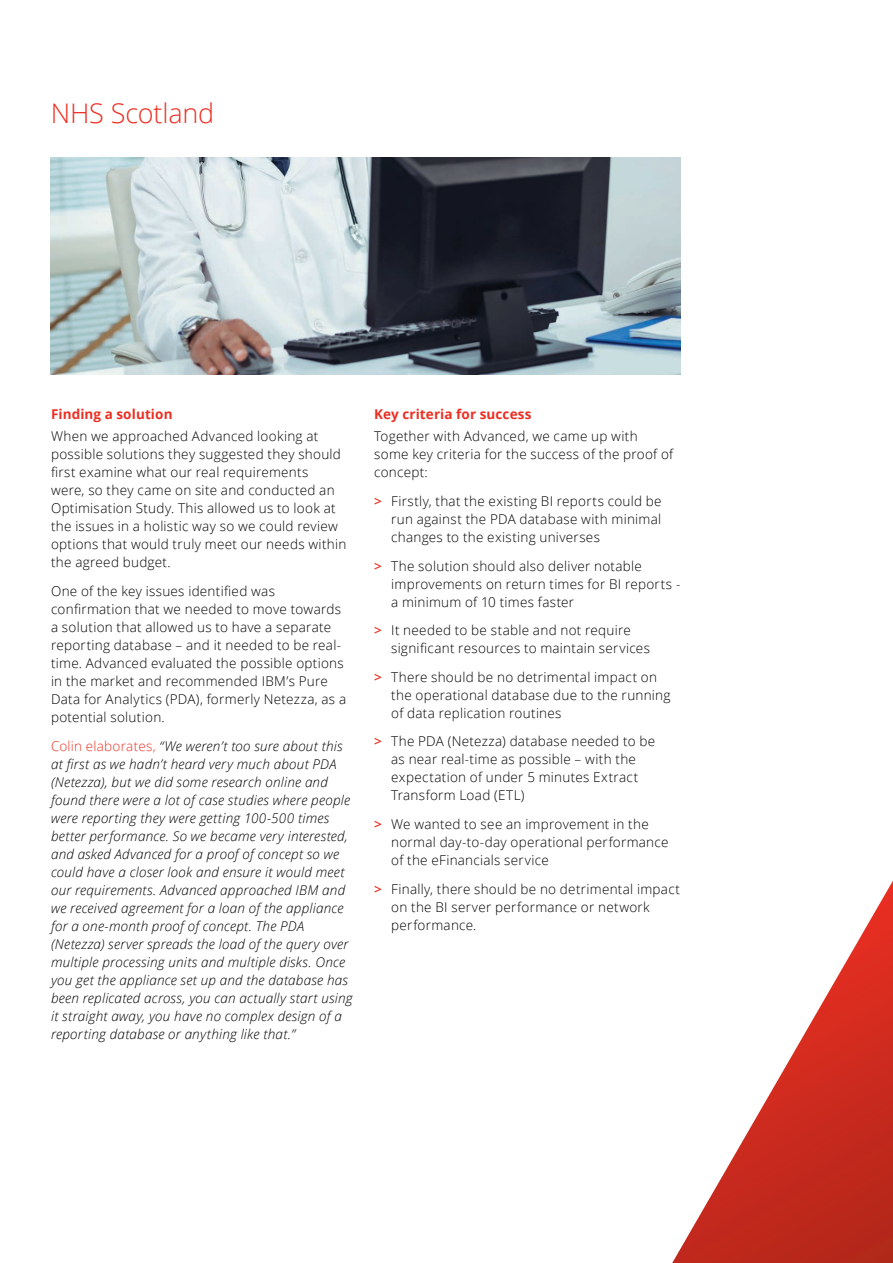
<style>
.page{position:relative;width:893px;height:1263px;background:#fff}
.page>*{position:absolute;margin:0;border:0;box-sizing:border-box;transform-origin:0 0}
.t1{font:300 27px "Open Sans";letter-spacing:-.01em;color:#ee2e22}
.t2{font:300 13.5px/18px "Open Sans";letter-spacing:.02em;color:#000}
.t3{font:italic 300 13.5px/18px "Open Sans";letter-spacing:.015em;color:#000}
.t4{font:700 13.5px "Open Sans";letter-spacing:.01em;color:#ee2e22}
.s1{font-style:normal;color:#ed3025}
.s2{font-weight:600;color:#ee2e22}
</style>
<div class="page">
<img style="left:51px;top:157px;width:629px;height:218px">
<svg style="left:672px;top:881px;width:221px;height:382px"></svg>
<h1 class="t1" style="left:51px;top:94px;width:165px">NHS Scotland</h1>
<p class="t4" style="left:51px;top:405px;width:123px">Finding a solution</p>
<p class="t2" style="left:51px;top:427px;width:297px">When we approached Advanced looking at possible solutions they suggested they should first examine what our real requirements<br>were, so they came on site and conducted an Optimisation Study. This allowed us to look at the issues in a holistic way so we could review options that would truly meet our needs within the agreed budget.</p>
<p class="t2" style="left:51px;top:582px;width:297px">One of the key issues identified was confirmation that we needed to move towards a solution that allowed us to have a separate reporting database – and it needed to be real&shy;time. Advanced evaluated the possible options in the market and recommended IBM’s Pure Data for Analytics (PDA), formerly Netezza, as a potential solution.</p>
<p class="t3" style="left:51px;top:736px;width:303px"><span class="s1">Colin elaborates,</span> “We weren’t too sure about this at first as we hadn’t heard very much about PDA (Netezza), but we did some research online and found there were a lot of case studies where people were reporting they were getting 100-500 times better performance. So we became very interested, and asked Advanced for a proof of concept so we could have a closer look and ensure it would meet our requirements. Advanced approached IBM and we received agreement for a loan of the appliance for a one-month proof of concept. The PDA (Netezza) server spreads the load of the query over multiple processing units and multiple disks. Once you get the appliance set up and the database has been replicated across, you can actually start using it straight away, you have no complex design of a reporting database or anything like that.”</p>
<p class="t4" style="left:374px;top:405px;width:159px">Key criteria for success</p>
<p class="t2" style="left:374px;top:427px;width:301px">Together with Advanced, we came up with some key criteria for the success of the proof of concept:</p>
<p class="t2" style="left:391px;top:492px;width:272px;text-align:justify;text-indent:-17px"><span class="s2">&gt;</span> Firstly, that the existing BI reports could be run against the PDA database with minimal changes to the existing universes</p>
<p class="t2" style="left:391px;top:556px;width:291px;text-indent:-17px"><span class="s2">&gt;</span> The solution should also deliver notable improvements on return times for BI reports - a minimum of 10 times faster</p>
<p class="t2" style="left:391px;top:621px;width:260px;text-indent:-17px"><span class="s2">&gt;</span> It needed to be stable and not require significant resources to maintain services</p>
<p class="t2" style="left:391px;top:667px;width:281px;text-indent:-17px"><span class="s2">&gt;</span> There should be no detrimental impact on the operational database due to the running of data replication routines</p>
<p class="t2" style="left:391px;top:732px;width:265px;text-indent:-17px"><span class="s2">&gt;</span> The PDA (Netezza) database needed to be as near real-time as possible – with the expectation of under 5 minutes Extract Transform Load (ETL)</p>
<p class="t2" style="left:391px;top:815px;width:279px;text-indent:-17px"><span class="s2">&gt;</span> We wanted to see an improvement in the normal day-to-day operational performance of the eFinancials service</p>
<p class="t2" style="left:391px;top:879px;width:290px;text-indent:-17px"><span class="s2">&gt;</span> Finally, there should be no detrimental impact on the BI server performance or network performance.</p>
</div>
